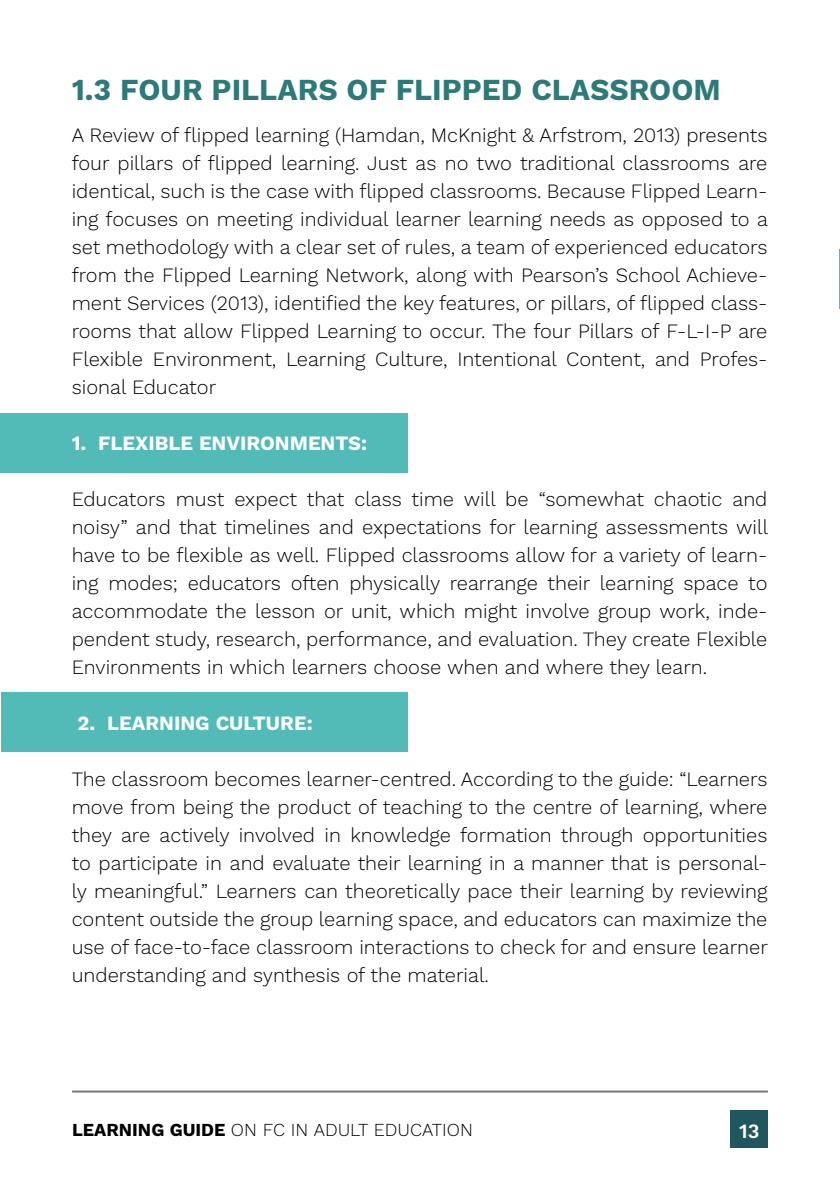
<style>
.page{position:relative;width:840px;height:1191px;background:#fff}
.page>*{position:absolute;margin:0;border:0;box-sizing:border-box;transform-origin:0 0}
.t1{font:700 30px "Work Sans";color:#2c7b79}
.t2{font:300 20px/28px "Work Sans";color:#000;text-align:justify}
.t3{font:700 20px "Work Sans";color:#fff}
.t4{font:600 20px "Work Sans";color:#fff}
.t5{font:300 18px "Work Sans";color:#000}
.s1{font-weight:700}
</style>
<div class="page">
<div style="left:730px;top:1110px;width:37px;height:37px;background:#20565d"></div>
<hr style="left:72px;top:1090px;width:695px;height:2px;background:#77787b">
<div style="left:2px;top:692px;width:406px;height:60px;background:#52bbb8"></div>
<div style="left:0;top:413px;width:408px;height:59px;background:#52bbb8"></div>
<hr style="left:839px;top:249px;width:1px;height:59px;background:#52bbb8">
<h1 class="t1" style="left:72px;top:72px;width:650px">1.3 FOUR PILLARS OF FLIPPED CLASSROOM</h1>
<p class="t2" style="left:72px;top:122px;width:697px">A Review of flipped learning (Hamdan, McKnight &amp; Arfstrom, 2013) presents four pillars of flipped learning. Just as no two traditional classrooms are identical, such is the case with flipped classrooms. Because Flipped Learn&shy;ing focuses on meeting individual learner learning needs as opposed to a set methodology with a clear set of rules, a team of experienced educators from the Flipped Learning Network, along with Pearson’s School Achieve&shy;ment Services (2013), identified the key features, or pillars, of flipped class&shy;rooms that allow Flipped Learning to occur. The four Pillars of F-L-I-P are Flexible Environment, Learning Culture, Intentional Content, and Profes&shy;sional Educator</p>
<p class="t3" style="left:72px;top:432px;width:297px">1. FLEXIBLE ENVIRONMENTS:</p>
<p class="t2" style="left:72px;top:486px;width:697px">Educators must expect that class time will be “somewhat chaotic and noisy” and that timelines and expectations for learning assessments will have to be flexible as well. Flipped classrooms allow for a variety of learn&shy;ing modes; educators often physically rearrange their learning space to accommodate the lesson or unit, which might involve group work, inde&shy;pendent study, research, performance, and evaluation. They create Flexible Environments in which learners choose when and where they learn.</p>
<p class="t3" style="left:78px;top:712px;width:236px">2. LEARNING CULTURE:</p>
<p class="t2" style="left:72px;top:766px;width:697px">The classroom becomes learner-centred. According to the guide: “Learners move from being the product of teaching to the centre of learning, where they are actively involved in knowledge formation through opportunities to participate in and evaluate their learning in a manner that is personal&shy;ly meaningful.” Learners can theoretically pace their learning by reviewing content outside the group learning space, and educators can maximize the use of face-to-face classroom interactions to check for and ensure learner understanding and synthesis of the material.</p>
<p class="t5" style="left:72px;top:1119px;width:402px"><span class="s1">LEARNING GUIDE</span> ON FC IN ADULT EDUCATION</p>
<p class="t4" style="left:738px;top:1119px;width:22px">13</p>
</div>
